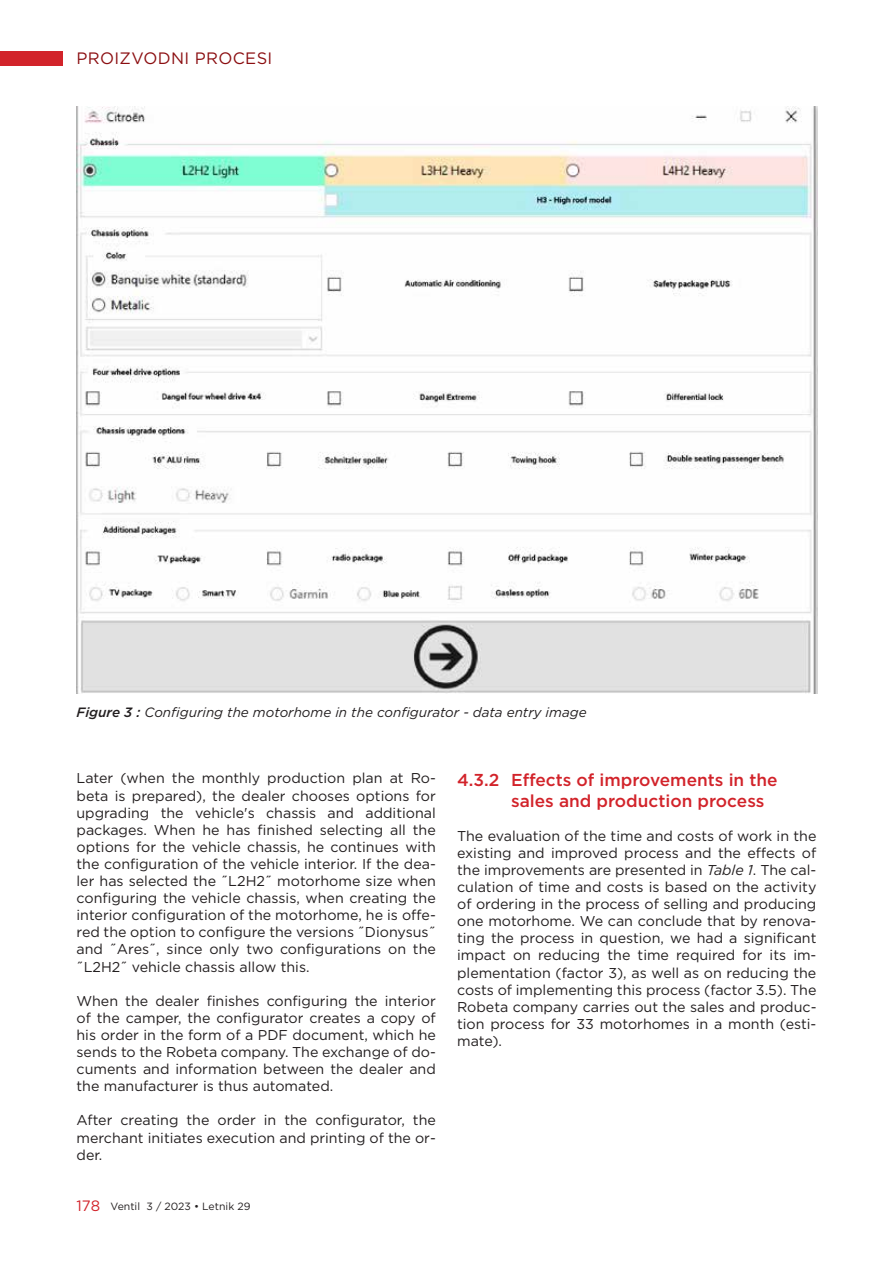
<style>
.page{position:relative;width:893px;height:1263px;background:#fff}
.page>*{position:absolute;margin:0;border:0;box-sizing:border-box;transform-origin:0 0}
.t1{font:500 17.25px/20.7px "Gotham";color:#d2232a}
.t2{font:16.5px "Gotham";letter-spacing:.02em;color:#8b0e11}
.t3{font:15px "Gotham";color:#d2232a}
.t4{font:14.25px/17.1px "Gotham";color:#231f20;text-align:justify}
.t5{font:italic 13.5px "Gotham";color:#231f20}
.t6{font:10.5px "Gotham";color:#231f20}
.s1{font-weight:500}
.s2{font-style:italic}
</style>
<div class="page">
<img style="left:77px;top:106px;width:741px;height:587px">
<div style="left:0;top:51px;width:62px;height:14px;background:#d2232a"></div>
<p class="t2" style="left:77px;top:48px;width:197px">PROIZVODNI PROCESI</p>
<p class="t5" style="left:77px;top:703px;width:512px"><span class="s1">Figure 3 :</span> Configuring the motorhome in the configurator - data entry image</p>
<p class="t4" style="left:77px;top:769px;width:361px">Later (when the monthly production plan at Ro&shy;beta is prepared), the dealer chooses options for upgrading the vehicle's chassis and additional packages. When he has finished selecting all the options for the vehicle chassis, he continues with the configuration of the vehicle interior. If the dea&shy;ler has selected the ˝L2H2˝ motorhome size when configuring the vehicle chassis, when creating the interior configuration of the motorhome, he is offe&shy;red the option to configure the versions ˝Dionysus˝ and ˝Ares˝, since only two configurations on the ˝L2H2˝ vehicle chassis allow this.</p>
<p class="t4" style="left:77px;top:992px;width:361px">When the dealer finishes configuring the interior of the camper, the configurator creates a copy of his order in the form of a PDF document, which he sends to the Robeta company. The exchange of do&shy;cuments and information between the dealer and the manufacturer is thus automated.</p>
<p class="t4" style="left:77px;top:1111px;width:361px">After creating the order in the configurator, the merchant initiates execution and printing of the or&shy;der.</p>
<p class="t3" style="left:77px;top:1196px;width:25px">178</p>
<p class="t6" style="left:111px;top:1199px;width:141px">Ventil 3 / 2023 • Letnik 29</p>
<p class="t1" style="left:511px;top:769px;width:268px;text-indent:-54px">4.3.2 Effects of improvements in the sales and production process</p>
<p class="t4" style="left:457px;top:827px;width:361px">The evaluation of the time and costs of work in the existing and improved process and the effects of the improvements are presented in <span class="s2">Table 1</span>. The cal&shy;culation of time and costs is based on the activity of ordering in the process of selling and producing one motorhome. We can conclude that by renova&shy;ting the process in question, we had a significant impact on reducing the time required for its im&shy;plementation (factor 3), as well as on reducing the costs of implementing this process (factor 3.5). The Robeta company carries out the sales and produc&shy;tion process for 33 motorhomes in a month (esti&shy;mate).</p>
</div>
